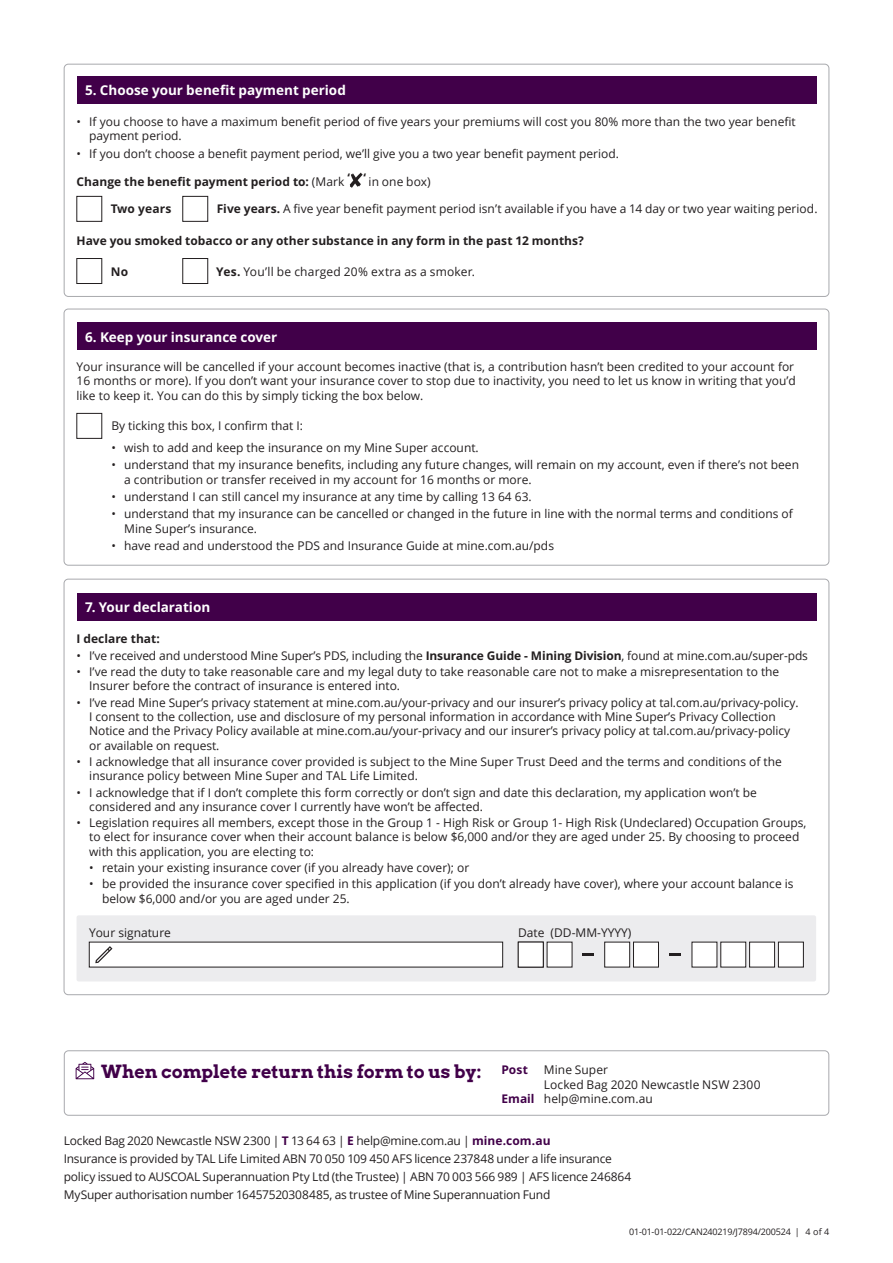
<style>
.page{position:relative;width:893px;height:1263px;background:#fff}
.page>*{position:absolute;margin:0;border:0;box-sizing:border-box;transform-origin:0 0}
.Mine_-_H3_14pt{font:700 18px "Arvo";color:#410049}
.Body_copy{font:700 13.5px "Open Sans";color:#fff}
.ACS_A_Text{font:12px/14.2px "Open Sans";color:#231f20}
.ACS_A_Text-2{font:12px/18px "Open Sans";letter-spacing:-.02em;color:#231f20}
.Mine_-_Body_9pt{font:12px "Open Sans";letter-spacing:.005em;color:#231f20}
.Mine_-_Body_9pt-2{font:700 12px "Open Sans";letter-spacing:.005em;color:#231f20}
.Paragraph_Style_1{font:12px "Open Sans";letter-spacing:.015em;color:#231f20}
.Text_inline_with_box{font:12px "Open Sans";color:#231f20}
.Standard_Bullets{font:700 12px "Open Sans";color:#231f20}
.Mine_-_Body_9pt-3{font:700 12px "Open Sans";color:#410049}
.t1{font:9px "Open Sans";letter-spacing:-.02em;color:#231f20}
.s1{font-weight:400}
.s2{font-weight:700}
.s3{font-weight:700;color:#410049}
</style>
<div class="page">
<div style="left:77px;top:593px;width:739px;height:27px;background:#410049"></div>
<div style="left:64px;top:309px;width:765px;height:257px;border:1px solid #a8a9ad;border-radius:4px"></div>
<div style="left:77px;top:323px;width:739px;height:27px;background:#410049"></div>
<div style="left:77px;top:413px;width:25px;height:26px;border:1px solid #231f20"></div>
<div style="left:64px;top:1050px;width:765px;height:66px;border:1px solid #a8a9ad;border-radius:4px"></div>
<svg style="left:76px;top:1062px;width:18px;height:17px"></svg>
<div style="left:64px;top:64px;width:765px;height:233px;border:1px solid #a8a9ad;border-radius:4px"></div>
<div style="left:77px;top:77px;width:739px;height:27px;background:#410049"></div>
<svg style="left:350px;top:173px;width:13px;height:15px"></svg>
<div style="left:77px;top:196px;width:25px;height:26px;border:1px solid #231f20"></div>
<div style="left:77px;top:258px;width:25px;height:26px;border:1px solid #231f20"></div>
<div style="left:182px;top:196px;width:26px;height:26px;border:1px solid #231f20"></div>
<div style="left:182px;top:258px;width:26px;height:26px;border:1px solid #231f20"></div>
<div style="left:77px;top:915px;width:739px;height:66px;background:#ececee;border-radius:2px"></div>
<div style="left:692px;top:942px;width:25px;height:25px;background:#fff"></div>
<div style="left:605px;top:942px;width:25px;height:25px;background:#fff"></div>
<div style="left:604px;top:942px;width:26px;height:25px;border:1px solid #231f20"></div>
<div style="left:778px;top:942px;width:25px;height:25px;background:#fff"></div>
<div style="left:778px;top:942px;width:26px;height:25px;border:1px solid #231f20"></div>
<div style="left:547px;top:942px;width:25px;height:25px;background:#fff"></div>
<div style="left:721px;top:942px;width:25px;height:25px;background:#fff"></div>
<div style="left:633px;top:942px;width:25px;height:25px;background:#fff"></div>
<div style="left:633px;top:942px;width:26px;height:25px;border:1px solid #231f20"></div>
<div style="left:750px;top:942px;width:25px;height:25px;background:#fff"></div>
<div style="left:749px;top:942px;width:26px;height:25px;border:1px solid #231f20"></div>
<div style="left:518px;top:942px;width:25px;height:25px;background:#fff"></div>
<svg style="left:583px;top:953px;width:11px;height:3px"></svg>
<svg style="left:669px;top:953px;width:12px;height:3px"></svg>
<div style="left:89px;top:942px;width:414px;height:25px;background:#fff"></div>
<svg style="left:95px;top:946px;width:17px;height:17px"></svg>
<p class="Body_copy" style="left:85px;top:81px;width:262px">5. Choose your benefit payment period</p>
<p class="ACS_A_Text" style="left:89px;top:114px;width:708px;text-indent:-13px">• If you choose to have a maximum benefit period of five years your premiums will cost you 80% more than the two year benefit payment period.</p>
<p class="ACS_A_Text" style="left:77px;top:147px;width:544px">• If you don’t choose a benefit payment period, we’ll give you a two year benefit payment period.</p>
<p class="Mine_-_Body_9pt-2" style="left:77px;top:173px;width:356px">Change the benefit payment period to: <span class="s1">(Mark</span> ‘ ‘ <span class="s1">in one box)</span></p>
<p class="Mine_-_Body_9pt-2" style="left:111px;top:201px;width:62px">Two years</p>
<p class="Mine_-_Body_9pt" style="left:217px;top:201px;width:602px"><span class="s2">Five years.</span> A five year benefit payment period isn’t available if you have a 14 day or two year waiting period.</p>
<p class="Mine_-_Body_9pt-2" style="left:77px;top:233px;width:509px">Have you smoked tobacco or any other substance in any form in the past 12 months?</p>
<p class="Mine_-_Body_9pt-2" style="left:111px;top:263px;width:19px">No</p>
<p class="Paragraph_Style_1" style="left:216px;top:263px;width:260px"><span class="s2">Yes.</span> You’ll be charged 20% extra as a smoker.</p>
<p class="Body_copy" style="left:85px;top:327px;width:194px">6. Keep your insurance cover</p>
<p class="ACS_A_Text" style="left:77px;top:359px;width:721px">Your insurance will be cancelled if your account becomes inactive (that is, a contribution hasn’t been credited to your account for<br>16 months or more). If you don’t want your insurance cover to stop due to inactivity, you need to let us know in writing that you’d like to keep it. You can do this by simply ticking the box below.</p>
<p class="ACS_A_Text" style="left:111px;top:419px;width:193px">By ticking this box, I confirm that I:</p>
<p class="ACS_A_Text" style="left:111px;top:440px;width:369px">• wish to add and keep the insurance on my Mine Super account.</p>
<p class="ACS_A_Text" style="left:124px;top:457px;width:676px;line-height:15px;text-indent:-13px">• understand that my insurance benefits, including any future changes, will remain on my account, even if there’s not been a contribution or transfer received in my account for 16 months or more.</p>
<p class="ACS_A_Text" style="left:111px;top:489px;width:422px">• understand I can still cancel my insurance at any time by calling 13 64 63.</p>
<p class="ACS_A_Text" style="left:124px;top:506px;width:670px;line-height:15px;text-indent:-13px">• understand that my insurance can be cancelled or changed in the future in line with the normal terms and conditions of<br>Mine Super’s insurance.</p>
<p class="ACS_A_Text" style="left:111px;top:539px;width:444px">• have read and understood the PDS and Insurance Guide at mine.com.au/pds</p>
<p class="Body_copy" style="left:85px;top:597px;width:127px">7. Your declaration</p>
<p class="Standard_Bullets" style="left:77px;top:631px;width:85px">I declare that:</p>
<p class="ACS_A_Text" style="left:77px;top:648px;width:733px">• I’ve received and understood Mine Super’s PDS, including the <span class="s2">Insurance Guide - Mining Division</span>, found at mine.com.au/super-pds</p>
<p class="ACS_A_Text" style="left:89px;top:664px;width:692px;text-indent:-13px">• I’ve read the duty to take reasonable care and my legal duty to take reasonable care not to make a misrepresentation to the<br>Insurer before the contract of insurance is entered into.</p>
<p class="ACS_A_Text" style="left:89px;top:695px;width:711px;text-indent:-13px">• I’ve read Mine Super’s privacy statement at mine.com.au/your-privacy and our insurer’s privacy policy at tal.com.au/privacy-policy.<br>I consent to the collection, use and disclosure of my personal information in accordance with Mine Super’s Privacy Collection Notice and the Privacy Policy available at mine.com.au/your-privacy and our insurer’s privacy policy at tal.com.au/privacy-policy or available on request.</p>
<p class="ACS_A_Text" style="left:89px;top:754px;width:694px;text-indent:-13px">• I acknowledge that all insurance cover provided is subject to the Mine Super Trust Deed and the terms and conditions of the insurance policy between Mine Super and TAL Life Limited.</p>
<p class="ACS_A_Text" style="left:89px;top:785px;width:669px;text-indent:-13px">• I acknowledge that if I don’t complete this form correctly or don’t sign and date this declaration, my application won’t be considered and any insurance cover I currently have won’t be affected.</p>
<p class="ACS_A_Text" style="left:89px;top:815px;width:719px;text-indent:-13px">• Legislation requires all members, except those in the Group 1 - High Risk or Group 1- High Risk (Undeclared) Occupation Groups, to elect for insurance cover when their account balance is below $6,000 and/or they are aged under 25. By choosing to proceed with this application, you are electing to:</p>
<p class="ACS_A_Text" style="left:89px;top:860px;width:381px">• retain your existing insurance cover (if you already have cover); or</p>
<p class="ACS_A_Text" style="left:102px;top:877px;width:693px;text-indent:-13px">• be provided the insurance cover specified in this application (if you don’t already have cover), where your account balance is below $6,000 and/or you are aged under 25.</p>
<p class="Text_inline_with_box" style="left:89px;top:924px;width:83px">Your signature</p>
<p class="Text_inline_with_box" style="left:518px;top:924px;width:115px">Date (DD-MM-YYYY)</p>
<p class="Mine_-_H3_14pt" style="left:101px;top:1060px;width:382px">When complete return this form to us by:</p>
<p class="Mine_-_Body_9pt-3" style="left:501px;top:1061px;width:28px">Post</p>
<p class="Mine_-_Body_9pt" style="left:544px;top:1062px;width:66px">Mine Super</p>
<p class="Mine_-_Body_9pt" style="left:544px;top:1076px;width:218px">Locked Bag 2020 Newcastle NSW 2300</p>
<p class="Mine_-_Body_9pt" style="left:501px;top:1090px;width:153px"><span class="s3">Email</span> help@mine.com.au</p>
<p class="ACS_A_Text-2" style="left:64px;top:1131px;width:569px">Locked Bag 2020 Newcastle NSW 2300 | <span class="s3">T</span> 13 64 63 | <span class="s3">E</span> help@mine.com.au | <span class="s3">mine.com.au<br></span>Insurance is provided by TAL Life Limited ABN 70 050 109 450 AFS licence 237848 under a life insurance policy issued to AUSCOAL Superannuation Pty Ltd (the Trustee) | ABN 70 003 566 989 | AFS licence 246864<br>MySuper authorisation number 16457520308485, as trustee of Mine Superannuation Fund</p>
<p class="t1" style="left:629px;top:1225px;width:172px">01-01-01-022/CAN240219/J7894/200524 |</p>
<p class="t1" style="left:805px;top:1225px;width:25px">4 of 4</p>
</div>
